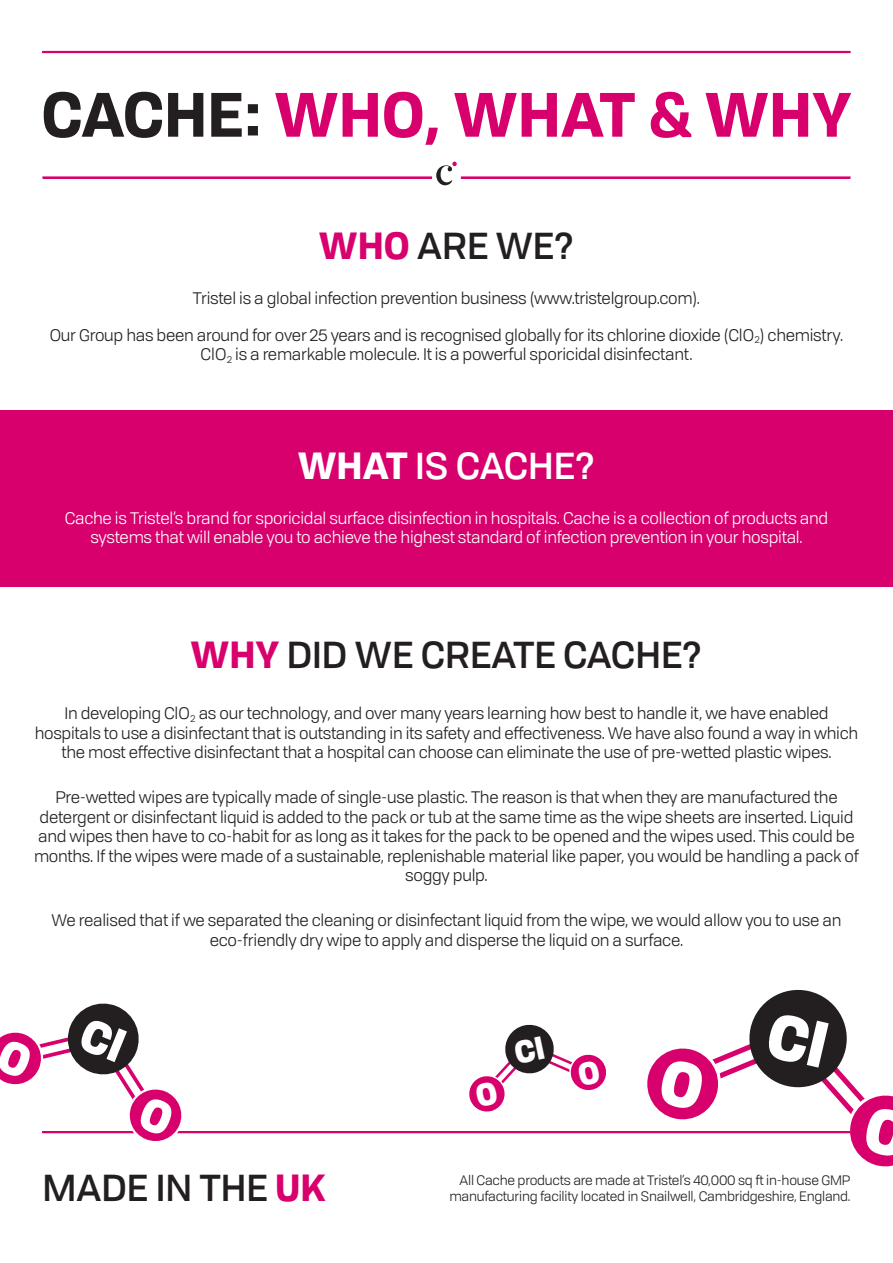
<style>
.page{position:relative;width:893px;height:1263px;background:#fff}
.page>*{position:absolute;margin:0;border:0;box-sizing:border-box;transform-origin:0 0}
.t1{font:700 60.75px "Tofino Personal";color:#d8006d}
.t2{font:500 36.75px "Tofino Personal";color:#231f20}
.t3{font:500 36.75px "Tofino Personal";color:#fff}
.Text{font:16.5px/19.5px "Tofino Personal";letter-spacing:-.015em;color:#231f20;text-align:center}
.Text-2{font:16.5px/19.5px "Tofino Personal";letter-spacing:-.015em;color:#fff;text-align:center}
.Text-3{font:13.5px "Tofino Personal";letter-spacing:-.015em;color:#231f20}
.s1{color:#231f20}
.s2{font-weight:700;color:#d8006d}
.s3{font-weight:700}
</style>
<div class="page">
<div style="left:0;top:410px;width:893px;height:177px;background:#d8006d"></div>
<div style="left:43px;top:51px;width:807px;height:2px;border:1px solid #d8006d"></div>
<div style="left:43px;top:177px;width:389px;height:2px;border:1px solid #d8006d"></div>
<div style="left:461px;top:177px;width:389px;height:2px;border:1px solid #d8006d"></div>
<svg style="left:436px;top:162px;width:21px;height:23px"></svg>
<div style="left:43px;top:1131px;width:807px;height:2px;border:1px solid #d8006d"></div>
<svg style="left:642px;top:989px;width:251px;height:178px"></svg>
<svg style="left:469px;top:1024px;width:137px;height:88px"></svg>
<svg style="left:0;top:1003px;width:186px;height:138px"></svg>
<p class="t1" style="left:41px;top:65px;width:812px"><span class="s1">CACHE:</span> WHO, WHAT &amp; WHY</p>
<p class="t2" style="left:319px;top:218px;width:257px"><span class="s2">WHO</span> ARE WE?</p>
<p class="Text" style="left:193px;top:287px;width:509px">Tristel is a global infection prevention business (www.tristelgroup.com).</p>
<p class="Text" style="left:50px;top:324px;width:795px">Our Group has been around for over 25 years and is recognised globally for its chlorine dioxide (ClO<sub>2</sub>) chemistry.<br>ClO<sub>2</sub> is a remarkable molecule. It is a powerful sporicidal disinfectant.</p>
<p class="t3" style="left:298px;top:438px;width:299px"><span class="s3">WHAT</span> IS CACHE?</p>
<p class="Text-2" style="left:65px;top:507px;width:765px">Cache is Tristel’s brand for sporicidal surface disinfection in hospitals. Cache is a collection of products and systems that will enable you to achieve the highest standard of infection prevention in your hospital.</p>
<p class="t2" style="left:191px;top:626px;width:513px"><span class="s2">WHY</span> DID WE CREATE CACHE?</p>
<p class="Text" style="left:35px;top:702px;width:825px">In developing ClO<sub>2</sub> as our technology, and over many years learning how best to handle it, we have enabled hospitals to use a disinfectant that is outstanding in its safety and effectiveness. We have also found a way in which the most effective disinfectant that a hospital can choose can eliminate the use of pre-wetted plastic wipes.</p>
<p class="Text" style="left:34px;top:786px;width:826px">Pre-wetted wipes are typically made of single-use plastic. The reason is that when they are manufactured the detergent or disinfectant liquid is added to the pack or tub at the same time as the wipe sheets are inserted. Liquid and wipes then have to co-habit for as long as it takes for the pack to be opened and the wipes used. This could be months. If the wipes were made of a sustainable, replenishable material like paper, you would be handling a pack of soggy pulp.</p>
<p class="Text" style="left:52px;top:909px;width:791px">We realised that if we separated the cleaning or disinfectant liquid from the wipe, we would allow you to use an eco-friendly dry wipe to apply and disperse the liquid on a surface.</p>
<p class="t2" style="left:43px;top:1159px;width:285px">MADE IN THE <span class="s2">UK</span></p>
<p class="Text-3" style="left:460px;top:1170px;width:392px">All Cache products are made at Tristel’s 40,000 sq ft in-house GMP</p>
<p class="Text-3" style="left:449px;top:1186px;width:403px">manufacturing facility located in Snailwell, Cambridgeshire, England.</p>
</div>
